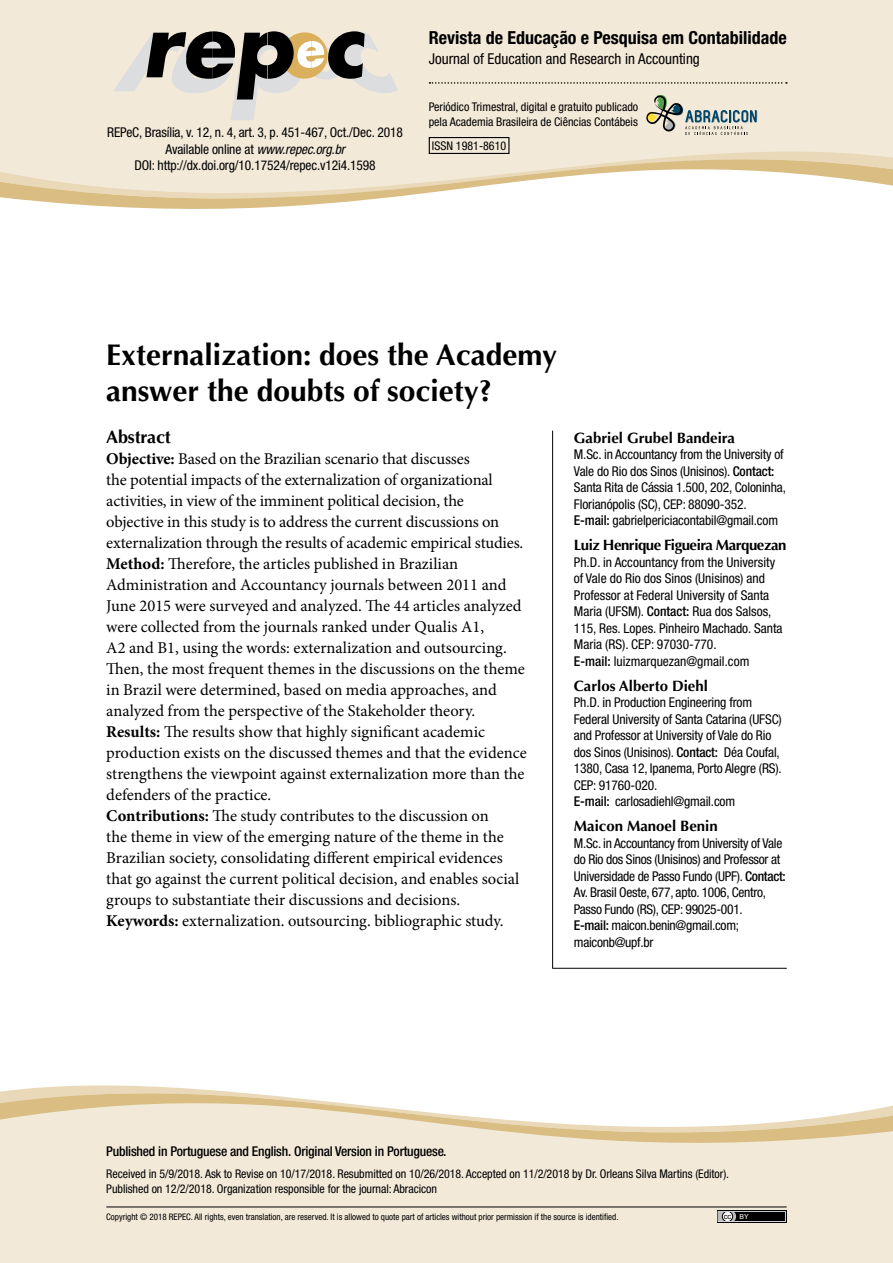
<style>
.page{position:relative;width:893px;height:1263px;background:#fff}
.page>*{position:absolute;margin:0;border:0;box-sizing:border-box;transform-origin:0 0}
.t1{font:700 30px/36px "Optima";color:#000}
.t2{font:700 condensed 18px "Helvetica Neue LT Std";color:#000}
.t3{font:700 18px "Optima";letter-spacing:-.01em;color:#000}
.t4{font:16.5px/21px "Minion Pro";letter-spacing:-.005em;color:#000}
.t5{font:700 15px "Optima";color:#000}
.t6{font:condensed 15px "Helvetica Neue LT Std";color:#000}
.t7{font:700 15px "Optima";letter-spacing:-.03em;color:#000}
.t8{font:condensed 13.5px/16.5px "Helvetica Neue LT Std";letter-spacing:-.01em;color:#000}
.t9{font:500 condensed 13.5px "Helvetica Neue LT Std";letter-spacing:-.015em;color:#000}
.t10{font:condensed 12px/15px "Helvetica Neue LT Std";letter-spacing:-.005em;color:#000}
.t11{font:condensed 9px "Helvetica Neue LT Std";color:#000}
.t12{font:7.5px "Arial";color:#000}
.s1{font-style:italic}
.s2{font-weight:700}
.s3{font-weight:500}
.s4{font-size:7.05px;color:#fff}
</style>
<div class="page">
<div style="left:0;top:1179px;width:893px;height:84px;background:#f2e9d8"></div>
<svg style="left:0;top:1085px;width:893px;height:94px;fill:#f2e9d8"></svg>
<hr style="left:106px;top:1206px;width:681px;height:1px;background:#000">
<div style="left:717px;top:1210px;width:70px;height:13px;background:#000"></div>
<svg style="left:718px;top:1211px;width:68px;height:11px"></svg>
<div style="left:0;top:0;width:893px;height:125px;background:#f2e9d8"></div>
<svg style="left:0;top:127px;width:893px;height:82px;fill:#f2e9d8"></svg>
<svg style="left:113px;top:30px;width:285px;height:90px;background:#b7b1a5"></svg>
<svg style="left:644px;top:92px;width:114px;height:43px;background:#c3c4b7"></svg>
<svg style="left:429px;top:82px;width:358px;height:2px"></svg>
<div style="left:429px;top:137px;width:80px;height:17px;border:1px solid #000"></div>
<hr style="left:552px;top:431px;width:1px;height:537px;background:#000">
<hr style="left:553px;top:968px;width:233px;height:1px;background:#000">
<p class="t8" style="left:107px;top:124px;width:297px;text-align:center">REPeC, Brasília, v. 12, n. 4, art. 3, p. 451-467, Oct./Dec. 2018<br>Available online at <span class="s1">www.repec.org.br<br></span>DOI: http://dx.doi.org/10.17524/repec.v12i4.1598</p>
<p class="t2" style="left:429px;top:27px;width:359px">Revista de Educação e Pesquisa em Contabilidade</p>
<p class="t6" style="left:429px;top:50px;width:273px">Journal of Education and Research in Accounting</p>
<p class="t10" style="left:429px;top:99px;width:211px">Periódico Trimestral, digital e gratuito publicado pela Academia Brasileira de Ciências Contábeis</p>
<p class="t10" style="left:432px;top:138px;width:76px">ISSN 1981-8610</p>
<h1 class="t1" style="left:106px;top:337px;width:452px">Externalization: does the Academy answer the doubts of society?</h1>
<p class="t3" style="left:106px;top:426px;width:66px">Abstract</p>
<p class="t4" style="left:106px;top:448px;width:422px"><span class="s2">Objective:</span> Based on the Brazilian scenario that discusses<br>the potential impacts of the externalization of organizational activities, in view of the imminent political decision, the<br>objective in this study is to address the current discussions on externalization through the results of academic empirical studies.<br><span class="s2">Method:</span> Therefore, the articles published in Brazilian Administration and Accountancy journals between 2011 and June 2015 were surveyed and analyzed. The 44 articles analyzed were collected from the journals ranked under Qualis A1,<br>A2 and B1, using the words: externalization and outsourcing.<br>Then, the most frequent themes in the discussions on the theme in Brazil were determined, based on media approaches, and analyzed from the perspective of the Stakeholder theory.<br><span class="s2">Results:</span> The results show that highly significant academic production exists on the discussed themes and that the evidence strengthens the viewpoint against externalization more than the defenders of the practice.<br><span class="s2">Contributions:</span> The study contributes to the discussion on<br>the theme in view of the emerging nature of the theme in the Brazilian society, consolidating different empirical evidences that go against the current political decision, and enables social groups to substantiate their discussions and decisions.<br><span class="s2">Keywords:</span> externalization. outsourcing. bibliographic study.</p>
<p class="t5" style="left:574px;top:429px;width:163px">Gabriel Grubel Bandeira</p>
<p class="t8" style="left:574px;top:446px;width:214px">M.Sc. in Accountancy from the University of Vale do Rio dos Sinos (Unisinos). <span class="s3">Contact:<br></span>Santa Rita de Cássia 1.500, 202, Coloninha, Florianópolis (SC), CEP: 88090-352.<br><span class="s3">E-mail:</span> gabrielpericiacontabil@gmail.com</p>
<p class="t7" style="left:574px;top:536px;width:214px">Luiz Henrique Figueira Marquezan</p>
<p class="t8" style="left:574px;top:554px;width:210px">Ph.D. in Accountancy from the University of Vale do Rio dos Sinos (Unisinos) and Professor at Federal University of Santa Maria (UFSM). <span class="s3">Contact:</span> Rua dos Salsos, 115, Res. Lopes. Pinheiro Machado. Santa Maria (RS). CEP: 97030-770.<br><span class="s3">E-mail:</span> luizmarquezan@gmail.com</p>
<p class="t5" style="left:574px;top:677px;width:136px">Carlos Alberto Diehl</p>
<p class="t8" style="left:574px;top:694px;width:209px">Ph.D. in Production Engineering from Federal University of Santa Catarina (UFSC) and Professor at University of Vale do Rio dos Sinos (Unisinos). <span class="s3">Contact:</span> Déa Coufal, 1380, Casa 12, Ipanema, Porto Alegre (RS).<br>CEP: 91760-020.<br><span class="s3">E-mail:</span> carlosadiehl@gmail.com</p>
<p class="t5" style="left:574px;top:817px;width:145px">Maicon Manoel Benin</p>
<p class="t8" style="left:574px;top:835px;width:213px">M.Sc. in Accountancy from University of Vale do Rio dos Sinos (Unisinos) and Professor at Universidade de Passo Fundo (UPF). <span class="s3">Contact:<br></span>Av. Brasil Oeste, 677, apto. 1006, Centro, Passo Fundo (RS), CEP: 99025-001.<br><span class="s3">E-mail:</span> maicon.benin@gmail.com; maiconb@upf.br</p>
<p class="t9" style="left:106px;top:1143px;width:342px">Published in Portuguese and English. Original Version in Portuguese.</p>
<p class="t10" style="left:106px;top:1166px;width:624px">Received in 5/9/2018. Ask to Revise on 10/17/2018. Resubmitted on 10/26/2018. Accepted on 11/2/2018 by Dr. Orleans Silva Martins (Editor).<br>Published on 12/2/2018. Organization responsible for the journal: Abracicon</p>
<p class="t11" style="left:106px;top:1212px;width:514px">Copyright © 2018 REPEC. All rights, even translation, are reserved. It is allowed to quote part of articles without prior permission if the source is identified.</p>
<p class="t12" style="left:724px;top:1211px;width:27px">cc <span class="s4">BY</span></p>
</div>
